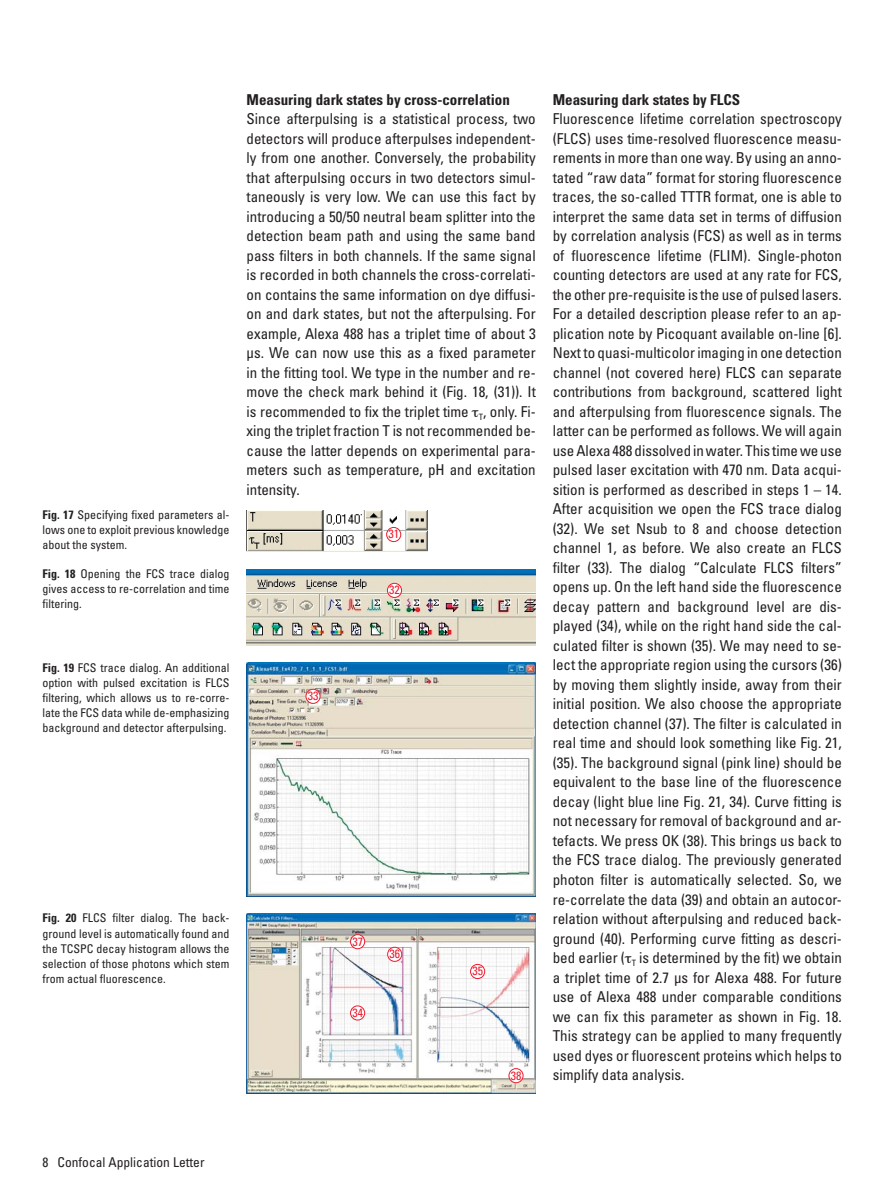
<style>
.page{position:relative;width:893px;height:1191px;background:#fff}
.page>*{position:absolute;margin:0;border:0;box-sizing:border-box;transform-origin:0 0}
.t1{font:condensed 15px/19.5px "Univers LT Std";color:#231f20;text-align:justify}
.t2{font:700 condensed 15px "Univers LT Std";color:#231f20}
.t3{font:condensed 13.5px "Univers LT Std";color:#231f20}
.t4{font:condensed 12px/15px "Univers LT Std";color:#231f20;text-align:justify}
.t5{font:condensed 12px "Univers LT Std";color:#ed1b2e}
.s1{font-weight:700}
</style>
<div class="page">
<img style="left:247px;top:510px;width:181px;height:41px">
<div style="left:387px;top:527px;width:14px;height:14px;background:#fff;border-radius:50%"></div>
<div style="left:386px;top:527px;width:15px;height:15px;border:1px solid #ed1b2e;border-radius:50%"></div>
<img style="left:247px;top:569px;width:289px;height:77px">
<div style="left:387px;top:583px;width:15px;height:14px;background:#fff;border-radius:50%"></div>
<div style="left:387px;top:583px;width:15px;height:15px;border:1px solid #ed1b2e;border-radius:50%"></div>
<img style="left:247px;top:663px;width:289px;height:233px">
<div style="left:306px;top:689px;width:14px;height:14px;background:#fff;border-radius:50%"></div>
<div style="left:306px;top:689px;width:14px;height:15px;border:1px solid #ed1b2e;border-radius:50%"></div>
<img style="left:247px;top:913px;width:289px;height:180px">
<div style="left:351px;top:934px;width:14px;height:14px;background:#fff;border-radius:50%"></div>
<div style="left:350px;top:934px;width:15px;height:15px;border:1px solid #ed1b2e;border-radius:50%"></div>
<div style="left:471px;top:964px;width:14px;height:14px;background:#fff;border-radius:50%"></div>
<div style="left:470px;top:964px;width:15px;height:15px;border:1px solid #ed1b2e;border-radius:50%"></div>
<div style="left:388px;top:947px;width:14px;height:14px;background:#fff;border-radius:50%"></div>
<div style="left:387px;top:947px;width:15px;height:14px;border:1px solid #ed1b2e;border-radius:50%"></div>
<div style="left:351px;top:1006px;width:14px;height:14px;background:#fff;border-radius:50%"></div>
<div style="left:350px;top:1005px;width:15px;height:15px;border:1px solid #ed1b2e;border-radius:50%"></div>
<div style="left:509px;top:1068px;width:14px;height:14px;background:#fff;border-radius:50%"></div>
<div style="left:509px;top:1068px;width:14px;height:15px;border:1px solid #ed1b2e;border-radius:50%"></div>
<p class="t4" style="left:43px;top:508px;width:189px"><span class="s1">Fig. 17</span> Specifying fixed parameters al&shy;lows one to exploit previous knowledge about the system.</p>
<p class="t4" style="left:43px;top:567px;width:189px"><span class="s1">Fig. 18</span> Opening the FCS trace dialog gives access to re-correlation and time filtering.</p>
<p class="t4" style="left:43px;top:660px;width:189px"><span class="s1">Fig. 19</span> FCS trace dialog. An additional option with pulsed excitation is FLCS filtering, which allows us to re-corre&shy;late the FCS data while de-emphasizing background and detector afterpulsing.</p>
<p class="t4" style="left:43px;top:911px;width:189px"><span class="s1">Fig. 20</span> FLCS filter dialog. The back&shy;ground level is automatically found and the TCSPC decay histogram allows the selection of those photons which stem from actual fluorescence.</p>
<p class="t2" style="left:247px;top:92px;width:265px">Measuring dark states by cross-correlation</p>
<p class="t1" style="left:247px;top:110px;width:291px">Since afterpulsing is a statistical process, two detectors will produce afterpulses independent&shy;ly from one another. Conversely, the probability that afterpulsing occurs in two detectors simul&shy;taneously is very low. We can use this fact by introducing a 50/50 neutral beam splitter into the detection beam path and using the same band pass filters in both channels. If the same signal is recorded in both channels the cross-correlati&shy;on contains the same information on dye diffusi&shy;on and dark states, but not the afterpulsing. For example, Alexa 488 has a triplet time of about 3 μs. We can now use this as a fixed parameter in the fitting tool. We type in the number and re&shy;move the check mark behind it (Fig. 18, (31)). It is recommended to fix the triplet time <sub>T</sub>, only. Fi&shy;xing the triplet fraction T is not recommended be&shy;cause the latter depends on experimental para&shy;meters such as temperature, pH and excitation intensity.</p>
<p class="t5" style="left:388px;top:528px;width:12px">31</p>
<p class="t5" style="left:308px;top:690px;width:12px">33</p>
<p class="t5" style="left:389px;top:584px;width:12px">32</p>
<p class="t5" style="left:352px;top:935px;width:12px">37</p>
<p class="t5" style="left:352px;top:1007px;width:12px">34</p>
<p class="t5" style="left:389px;top:948px;width:12px">36</p>
<p class="t5" style="left:472px;top:965px;width:12px">35</p>
<p class="t5" style="left:511px;top:1069px;width:12px">38</p>
<p class="t2" style="left:553px;top:92px;width:189px">Measuring dark states by FLCS</p>
<p class="t1" style="left:553px;top:110px;width:291px">Fluorescence lifetime correlation spectroscopy (FLCS) uses time-resolved fluorescence measu&shy;rements in more than one way. By using an anno&shy;tated “raw data” format for storing fluorescence traces, the so-called TTTR format, one is able to interpret the same data set in terms of diffusion by correlation analysis (FCS) as well as in terms of fluorescence lifetime (FLIM). Single-photon counting detectors are used at any rate for FCS, the other pre-requisite is the use of pulsed lasers.<br>For a detailed description please refer to an ap&shy;plication note by Picoquant available on-line [6].<br>Next to quasi-multicolor imaging in one detection channel (not covered here) FLCS can separate contributions from background, scattered light and afterpulsing from fluorescence signals. The latter can be performed as follows. We will again use Alexa 488 dissolved in water. This time we use pulsed laser excitation with 470 nm. Data acqui&shy;sition is performed as described in steps 1 – 14.<br>After acquisition we open the FCS trace dialog (32). We set Nsub to 8 and choose detection channel 1, as before. We also create an FLCS filter (33). The dialog “Calculate FLCS filters” opens up. On the left hand side the fluorescence decay pattern and background level are dis&shy;played (34), while on the right hand side the cal&shy;culated filter is shown (35). We may need to se&shy;lect the appropriate region using the cursors (36) by moving them slightly inside, away from their initial position. We also choose the appropriate detection channel (37). The filter is calculated in real time and should look something like Fig. 21, (35). The background signal (pink line) should be equivalent to the base line of the fluorescence decay (light blue line Fig. 21, 34). Curve fitting is not necessary for removal of background and ar&shy;tefacts. We press OK (38). This brings us back to the FCS trace dialog. The previously generated photon filter is automatically selected. So, we re-correlate the data (39) and obtain an autocor&shy;relation without afterpulsing and reduced back&shy;ground (40). Performing curve fitting as descri&shy;bed earlier ( <sub>T</sub> is determined by the fit) we obtain a triplet time of 2.7 μs for Alexa 488. For future use of Alexa 488 under comparable conditions we can fix this parameter as shown in Fig. 18.<br>This strategy can be applied to many frequently used dyes or fluorescent proteins which helps to simplify data analysis.</p>
<p class="t3" style="left:43px;top:1155px;width:163px">8 Confocal Application Letter</p>
</div>
